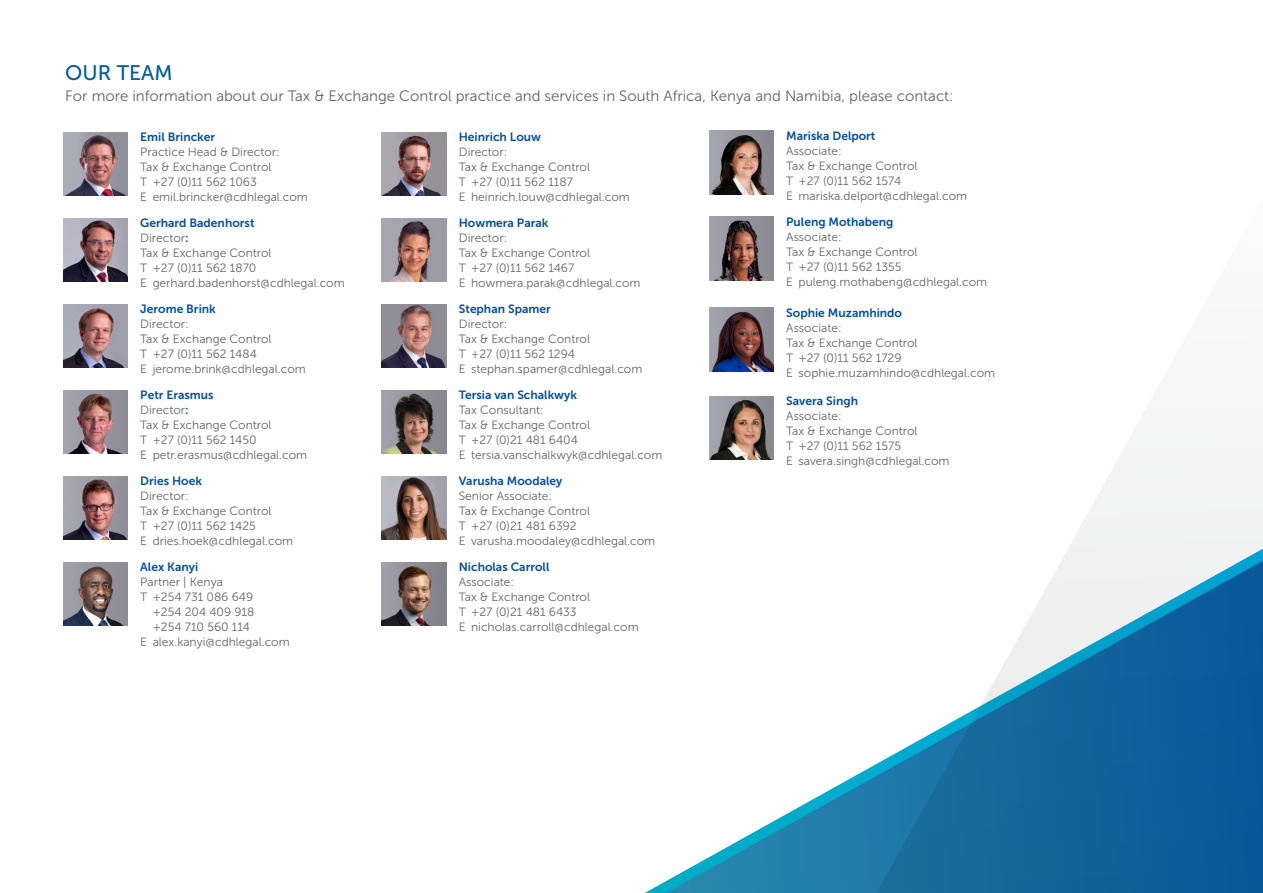
<style>
.page{position:relative;width:1263px;height:893px;background:#fff}
.page>*{position:absolute;margin:0;border:0;box-sizing:border-box;transform-origin:0 0}
.t1{font:21px "Museo Sans 500";color:#005d99}
.t2{font:15px "Museo Sans 300";color:#636466}
.t3{font:12px/15px "Museo Sans 300";color:#636466}
.t4{font:12px "Museo Sans 700";color:#034ea2}
.s1{font-family:"Museo Sans 700";color:#034ea2}
</style>
<div class="page">
<svg style="left:690px;top:133px;width:573px;height:760px"></svg>
<img style="left:63px;top:132px;width:65px;height:64px">
<img style="left:63px;top:218px;width:65px;height:64px">
<img style="left:63px;top:304px;width:65px;height:64px">
<img style="left:63px;top:390px;width:65px;height:64px">
<img style="left:63px;top:476px;width:65px;height:64px">
<img style="left:63px;top:562px;width:65px;height:64px">
<img style="left:382px;top:132px;width:64px;height:64px">
<img style="left:382px;top:218px;width:64px;height:64px">
<img style="left:382px;top:304px;width:64px;height:64px">
<img style="left:382px;top:390px;width:64px;height:64px">
<img style="left:382px;top:476px;width:64px;height:64px">
<img style="left:382px;top:562px;width:64px;height:64px">
<img style="left:709px;top:131px;width:64px;height:64px">
<img style="left:709px;top:217px;width:64px;height:64px">
<img style="left:709px;top:308px;width:64px;height:63px">
<img style="left:709px;top:396px;width:64px;height:64px">
<h1 class="t1" style="left:65px;top:61px;width:109px">OUR TEAM</h1>
<p class="t2" style="left:65px;top:88px;width:890px">For more information about our Tax &amp; Exchange Control practice and services in South Africa, Kenya and Namibia, please contact:</p>
<p class="t4" style="left:140px;top:130px;width:76px">Emil Brincker</p>
<p class="t3" style="left:140px;top:145px;width:169px">Practice Head &amp; Director:<br>Tax &amp; Exchange Control<br>T +27 (0)11 562 1063<br>E emil.brincker@cdhlegal.com</p>
<p class="t4" style="left:140px;top:216px;width:116px">Gerhard Badenhorst</p>
<p class="t3" style="left:140px;top:231px;width:206px">Director<span class="s1">:<br></span>Tax &amp; Exchange Control<br>T +27 (0)11 562 1870<br>E gerhard.badenhorst@cdhlegal.com</p>
<p class="t4" style="left:140px;top:302px;width:77px">Jerome Brink</p>
<p class="t3" style="left:140px;top:317px;width:167px">Director:<br>Tax &amp; Exchange Control<br>T +27 (0)11 562 1484<br>E jerome.brink@cdhlegal.com</p>
<p class="t4" style="left:140px;top:388px;width:75px">Petr Erasmus</p>
<p class="t3" style="left:140px;top:403px;width:168px">Director<span class="s1">:<br></span>Tax &amp; Exchange Control<br>T +27 (0)11 562 1450<br>E petr.erasmus@cdhlegal.com</p>
<p class="t4" style="left:140px;top:474px;width:63px">Dries Hoek</p>
<p class="t3" style="left:140px;top:489px;width:154px">Director:<br>Tax &amp; Exchange Control<br>T +27 (0)11 562 1425<br>E dries.hoek@cdhlegal.com</p>
<p class="t4" style="left:140px;top:560px;width:59px">Alex Kanyi</p>
<p class="t3" style="left:140px;top:575px;width:84px">Partner | Kenya</p>
<p class="t3" style="left:140px;top:590px;width:114px">T +254 731 086 649</p>
<p class="t3" style="left:153px;top:605px;width:103px">+254 204 409 918</p>
<p class="t3" style="left:153px;top:620px;width:99px">+254 710 560 114</p>
<p class="t3" style="left:140px;top:635px;width:151px">E alex.kanyi@cdhlegal.com</p>
<p class="t4" style="left:786px;top:129px;width:91px">Mariska Delport</p>
<p class="t3" style="left:786px;top:143px;width:182px">Associate:<br>Tax &amp; Exchange Control<br>T +27 (0)11 562 1574<br>E mariska.delport@cdhlegal.com</p>
<p class="t4" style="left:786px;top:215px;width:109px">Puleng Mothabeng</p>
<p class="t3" style="left:786px;top:229px;width:202px">Associate:<br>Tax &amp; Exchange Control<br>T +27 (0)11 562 1355<br>E puleng.mothabeng@cdhlegal.com</p>
<p class="t4" style="left:786px;top:306px;width:117px">Sophie Muzamhindo</p>
<p class="t3" style="left:786px;top:320px;width:210px">Associate:<br>Tax &amp; Exchange Control<br>T +27 (0)11 562 1729<br>E sophie.muzamhindo@cdhlegal.com</p>
<p class="t4" style="left:786px;top:394px;width:73px">Savera Singh</p>
<p class="t3" style="left:786px;top:408px;width:165px">Associate:<br>Tax &amp; Exchange Control<br>T +27 (0)11 562 1575<br>E savera.singh@cdhlegal.com</p>
<p class="t4" style="left:459px;top:130px;width:84px">Heinrich Louw</p>
<p class="t3" style="left:459px;top:145px;width:173px">Director:<br>Tax &amp; Exchange Control<br>T +27 (0)11 562 1187<br>E heinrich.louw@cdhlegal.com</p>
<p class="t4" style="left:459px;top:216px;width:91px">Howmera Parak</p>
<p class="t3" style="left:459px;top:231px;width:183px">Director:<br>Tax &amp; Exchange Control<br>T +27 (0)11 562 1467<br>E howmera.parak@cdhlegal.com</p>
<p class="t4" style="left:459px;top:302px;width:93px">Stephan Spamer</p>
<p class="t3" style="left:459px;top:317px;width:185px">Director:<br>Tax &amp; Exchange Control<br>T +27 (0)11 562 1294<br>E stephan.spamer@cdhlegal.com</p>
<p class="t4" style="left:459px;top:388px;width:120px">Tersia van Schalkwyk</p>
<p class="t3" style="left:459px;top:403px;width:205px">Tax Consultant:<br>Tax &amp; Exchange Control<br>T +27 (0)21 481 6404<br>E tersia.vanschalkwyk@cdhlegal.com</p>
<p class="t4" style="left:459px;top:474px;width:105px">Varusha Moodaley</p>
<p class="t3" style="left:459px;top:489px;width:198px">Senior Associate:<br>Tax &amp; Exchange Control<br>T +27 (0)21 481 6392<br>E varusha.moodaley@cdhlegal.com</p>
<p class="t4" style="left:459px;top:560px;width:92px">Nicholas Carroll</p>
<p class="t3" style="left:459px;top:575px;width:181px">Associate:<br>Tax &amp; Exchange Control<br>T +27 (0)21 481 6433<br>E nicholas.carroll@cdhlegal.com</p>
</div>
